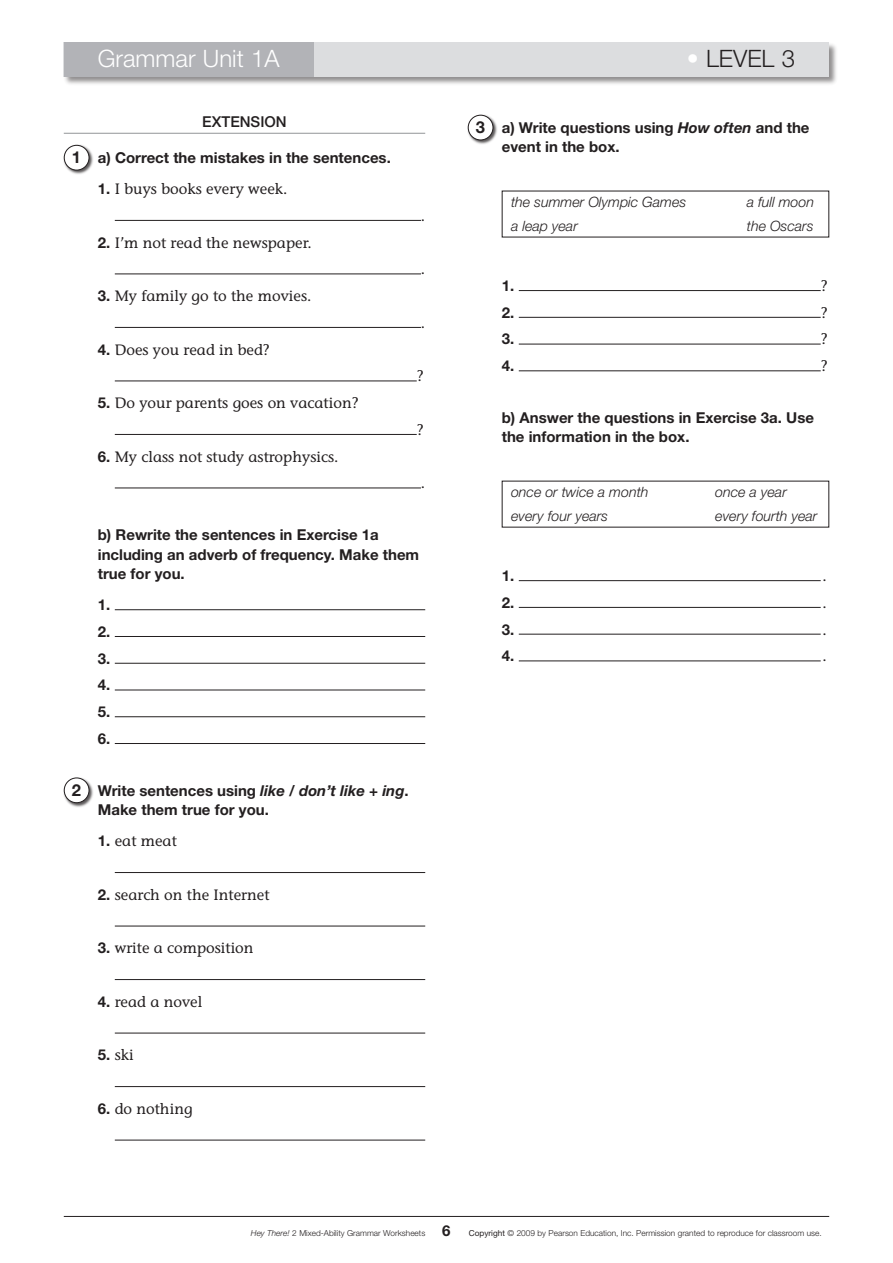
<style>
.page{position:relative;width:893px;height:1263px;background:#fff}
.page>*{position:absolute;margin:0;border:0;box-sizing:border-box;transform-origin:0 0}
.t1{font:300 24px "Helvetica Neue";color:#fff}
.t2{font:300 24px "Helvetica Neue";color:#231f20}
.t3{font:700 16.5px "Helvetica Neue";color:#231f20}
._01-enunciado{font:700 15px/19.5px "Helvetica Neue";color:#231f20}
._02-exercicio__abc_n{font:15px "Stone Informal";color:#231f20}
._02-exercicio__abc_n-2{font:700 15px "Helvetica Neue";color:#231f20}
._00-cabeço{font:500 15px "Helvetica Neue";color:#231f20}
.t4{font:italic 300 14.25px "Helvetica Neue";color:#231f20}
.t5{font:300 8.25px "Helvetica Neue";color:#231f20}
.s1{color:#fff}
.s2{font-family:"Helvetica Neue";font-weight:700}
.s3{font-style:italic}
.s4{font-weight:400}
</style>
<div class="page">
<div style="left:62px;top:41px;width:777px;height:45px;background:#231f20;opacity:.5"></div>
<div style="left:64px;top:43px;width:765px;height:34px;background:#dcdddf"></div>
<div style="left:64px;top:43px;width:250px;height:34px;background:#b2b3b7"></div>
<hr style="left:64px;top:133px;width:361px;height:1px;background:#939598">
<div style="left:63px;top:144px;width:32px;height:32px;background:#231f20;opacity:.75"></div>
<div style="left:64px;top:145px;width:25px;height:25px;background:#fff;border-radius:50%"></div>
<div style="left:64px;top:145px;width:25px;height:25px;border:1px solid #231f20;border-radius:50%"></div>
<hr style="left:115px;top:220px;width:306px;height:1px;background:#231f20">
<hr style="left:115px;top:274px;width:306px;height:1px;background:#231f20">
<hr style="left:115px;top:327px;width:306px;height:1px;background:#231f20">
<hr style="left:115px;top:381px;width:302px;height:1px;background:#231f20">
<hr style="left:115px;top:434px;width:302px;height:1px;background:#231f20">
<hr style="left:115px;top:488px;width:306px;height:1px;background:#231f20">
<hr style="left:115px;top:609px;width:310px;height:1px;background:#231f20">
<hr style="left:115px;top:636px;width:310px;height:1px;background:#231f20">
<hr style="left:115px;top:663px;width:310px;height:1px;background:#231f20">
<hr style="left:115px;top:690px;width:310px;height:1px;background:#231f20">
<hr style="left:115px;top:716px;width:310px;height:1px;background:#231f20">
<hr style="left:115px;top:743px;width:310px;height:1px;background:#231f20">
<div style="left:63px;top:777px;width:32px;height:31px;background:#231f20;opacity:.75"></div>
<div style="left:64px;top:778px;width:25px;height:25px;background:#fff;border-radius:50%"></div>
<div style="left:64px;top:777px;width:25px;height:26px;border:1px solid #231f20;border-radius:50%"></div>
<hr style="left:115px;top:872px;width:310px;height:1px;background:#231f20">
<hr style="left:115px;top:926px;width:310px;height:1px;background:#231f20">
<hr style="left:115px;top:979px;width:310px;height:1px;background:#231f20">
<hr style="left:115px;top:1033px;width:310px;height:1px;background:#231f20">
<hr style="left:115px;top:1086px;width:310px;height:1px;background:#231f20">
<hr style="left:115px;top:1140px;width:310px;height:1px;background:#231f20">
<div style="left:467px;top:114px;width:32px;height:32px;background:#231f20;opacity:.75"></div>
<div style="left:468px;top:115px;width:25px;height:25px;background:#fff;border-radius:50%"></div>
<div style="left:468px;top:115px;width:25px;height:25px;border:1px solid #231f20;border-radius:50%"></div>
<hr style="left:519px;top:290px;width:302px;height:1px;background:#231f20">
<hr style="left:519px;top:317px;width:302px;height:1px;background:#231f20">
<hr style="left:519px;top:344px;width:302px;height:1px;background:#231f20">
<hr style="left:519px;top:370px;width:302px;height:1px;background:#231f20">
<hr style="left:519px;top:580px;width:302px;height:1px;background:#231f20">
<hr style="left:519px;top:607px;width:302px;height:1px;background:#231f20">
<hr style="left:519px;top:634px;width:302px;height:1px;background:#231f20">
<hr style="left:519px;top:660px;width:302px;height:1px;background:#231f20">
<hr style="left:64px;top:1216px;width:765px;height:1px;background:#231f20">
<p class="t1" style="left:98px;top:44px;width:183px">Grammar Unit 1A</p>
<p class="t2" style="left:687px;top:44px;width:110px"><span class="s1">•</span> LEVEL 3</p>
<p class="_00-cabeço" style="left:202px;top:112px;width:86px">EXTENSION</p>
<p class="t3" style="left:72px;top:147px;width:11px">1</p>
<p class="_01-enunciado" style="left:98px;top:148px;width:295px">a) Correct the mistakes in the sentences.</p>
<p class="_02-exercicio__abc_n" style="left:98px;top:180px;width:191px"><span class="s2">1.</span> I buys books every week.</p>
<p class="_02-exercicio__abc_n" style="left:98px;top:233px;width:216px"><span class="s2">2.</span> I’m not read the newspaper.</p>
<p class="_02-exercicio__abc_n" style="left:98px;top:287px;width:215px"><span class="s2">3.</span> My family go to the movies.</p>
<p class="_02-exercicio__abc_n" style="left:98px;top:340px;width:174px"><span class="s2">4.</span> Does you read in bed?</p>
<p class="_02-exercicio__abc_n" style="left:98px;top:394px;width:262px"><span class="s2">5.</span> Do your parents goes on vacation?</p>
<p class="_02-exercicio__abc_n" style="left:98px;top:447px;width:242px"><span class="s2">6.</span> My class not study astrophysics.</p>
<p class="_02-exercicio__abc_n" style="left:421px;top:207px;width:6px">.</p>
<p class="_02-exercicio__abc_n" style="left:421px;top:260px;width:6px">.</p>
<p class="_02-exercicio__abc_n" style="left:421px;top:314px;width:6px">.</p>
<p class="_02-exercicio__abc_n" style="left:417px;top:367px;width:8px">?</p>
<p class="_02-exercicio__abc_n" style="left:417px;top:421px;width:8px">?</p>
<p class="_02-exercicio__abc_n" style="left:421px;top:474px;width:6px">.</p>
<p class="_01-enunciado" style="left:98px;top:525px;width:323px">b) Rewrite the sentences in Exercise 1a including an adverb of frequency. Make them true for you.</p>
<p class="_02-exercicio__abc_n-2" style="left:98px;top:595px;width:14px">1.</p>
<p class="_02-exercicio__abc_n-2" style="left:98px;top:622px;width:14px">2.</p>
<p class="_02-exercicio__abc_n-2" style="left:98px;top:649px;width:14px">3.</p>
<p class="_02-exercicio__abc_n-2" style="left:98px;top:676px;width:14px">4.</p>
<p class="_02-exercicio__abc_n-2" style="left:98px;top:702px;width:14px">5.</p>
<p class="_02-exercicio__abc_n-2" style="left:98px;top:729px;width:14px">6.</p>
<p class="t3" style="left:72px;top:779px;width:11px">2</p>
<p class="_01-enunciado" style="left:98px;top:780px;width:312px">Write sentences using <span class="s3">like / don’t like + ing</span>.<br>Make them true for you.</p>
<p class="_02-exercicio__abc_n" style="left:98px;top:832px;width:81px"><span class="s2">1.</span> eat meat</p>
<p class="_02-exercicio__abc_n" style="left:98px;top:885px;width:173px"><span class="s2">2.</span> search on the Internet</p>
<p class="_02-exercicio__abc_n" style="left:98px;top:939px;width:157px"><span class="s2">3.</span> write a composition</p>
<p class="_02-exercicio__abc_n" style="left:98px;top:992px;width:106px"><span class="s2">4.</span> read a novel</p>
<p class="_02-exercicio__abc_n" style="left:98px;top:1046px;width:38px"><span class="s2">5.</span> ski</p>
<p class="_02-exercicio__abc_n" style="left:98px;top:1099px;width:96px"><span class="s2">6.</span> do nothing</p>
<p class="t3" style="left:476px;top:117px;width:11px">3</p>
<p class="_01-enunciado" style="left:502px;top:117px;width:309px">a) Write questions using <span class="s3">How often</span> and the event in the box.</p>
<p class="t4" style="left:511px;top:193px;width:177px">the summer Olympic Games</p>
<p class="t4" style="left:747px;top:193px;width:69px">a full moon</p>
<p class="t4" style="left:511px;top:217px;width:68px">a leap year</p>
<p class="t4" style="left:747px;top:217px;width:68px">the Oscars</p>
<p class="_02-exercicio__abc_n-2" style="left:502px;top:276px;width:14px">1.</p>
<p class="_02-exercicio__abc_n" style="left:821px;top:277px;width:8px">?</p>
<p class="_02-exercicio__abc_n-2" style="left:502px;top:303px;width:14px">2.</p>
<p class="_02-exercicio__abc_n" style="left:821px;top:304px;width:8px">?</p>
<p class="_02-exercicio__abc_n-2" style="left:502px;top:330px;width:14px">3.</p>
<p class="_02-exercicio__abc_n" style="left:821px;top:330px;width:8px">?</p>
<p class="_02-exercicio__abc_n-2" style="left:502px;top:357px;width:14px">4.</p>
<p class="_02-exercicio__abc_n" style="left:821px;top:357px;width:8px">?</p>
<p class="_01-enunciado" style="left:502px;top:407px;width:314px">b) Answer the questions in Exercise 3a. Use the information in the box.</p>
<p class="t4" style="left:511px;top:483px;width:139px">once or twice a month</p>
<p class="t4" style="left:715px;top:483px;width:73px">once a year</p>
<p class="t4" style="left:511px;top:507px;width:99px">every four years</p>
<p class="t4" style="left:715px;top:507px;width:104px">every fourth year</p>
<p class="_02-exercicio__abc_n-2" style="left:502px;top:566px;width:14px">1.</p>
<p class="_02-exercicio__abc_n" style="left:823px;top:567px;width:6px">.</p>
<p class="_02-exercicio__abc_n-2" style="left:502px;top:593px;width:14px">2.</p>
<p class="_02-exercicio__abc_n" style="left:823px;top:594px;width:6px">.</p>
<p class="_02-exercicio__abc_n-2" style="left:502px;top:620px;width:14px">3.</p>
<p class="_02-exercicio__abc_n" style="left:823px;top:620px;width:6px">.</p>
<p class="_02-exercicio__abc_n-2" style="left:502px;top:647px;width:14px">4.</p>
<p class="_02-exercicio__abc_n" style="left:823px;top:647px;width:6px">.</p>
<p class="t5" style="left:251px;top:1228px;width:176px"><span class="s3">Hey There!</span> 2 Mixed-Ability Grammar Worksheets</p>
<p class="t5" style="left:469px;top:1228px;width:355px"><span class="s4">Copyright</span> © 2009 by Pearson Education, Inc. Permission granted to reproduce for classroom use.</p>
</div>
